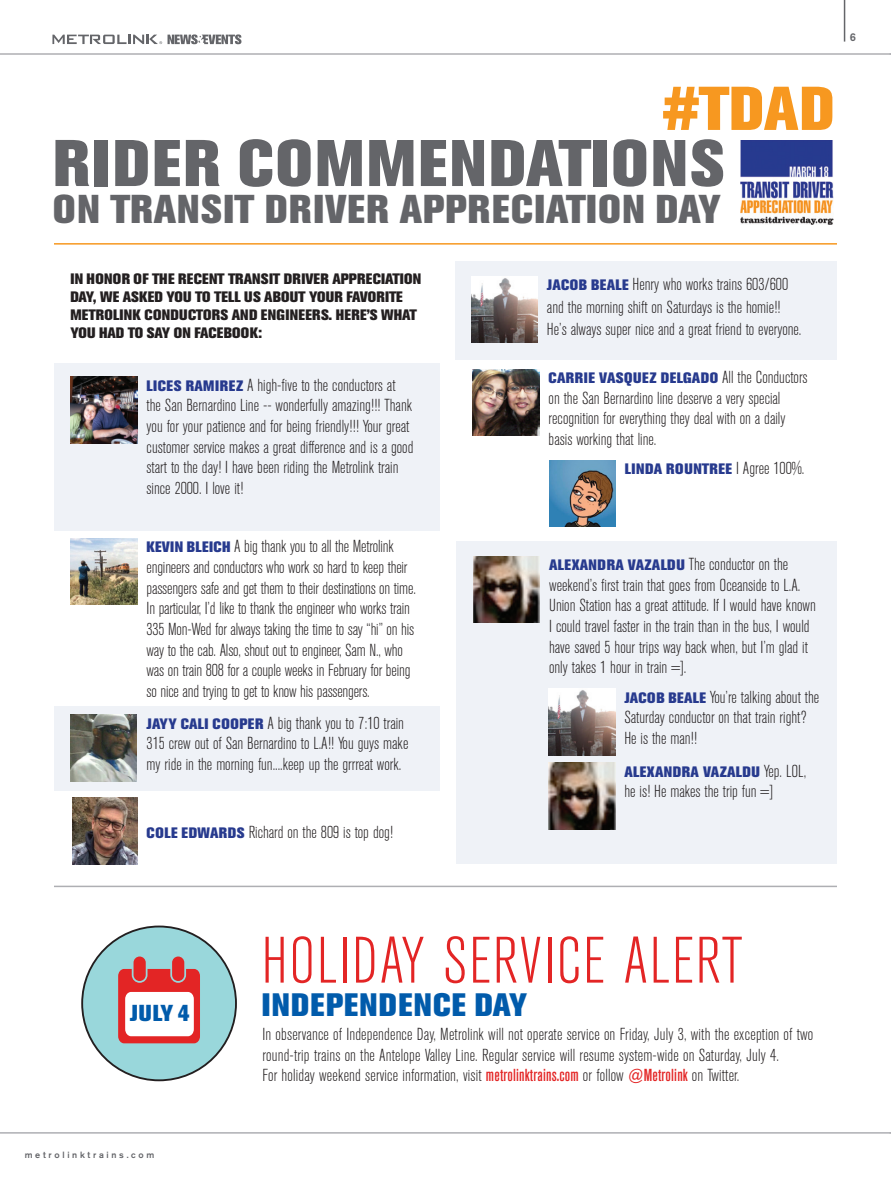
<style>
.page{position:relative;width:891px;height:1188px;background:#fff}
.page>*{position:absolute;margin:0;border:0;box-sizing:border-box;transform-origin:0 0}
.t1{font:800 65.25px "Akzidenz Grotesk BE";letter-spacing:.04em;color:#646569}
.t2{font:300 condensed 64.95px "Akzidenz Grotesk BE";letter-spacing:.03em;color:#e32525}
.t3{font:800 61.2px "Akzidenz Grotesk BE";color:#f79820}
.t4{font:800 39.9px "Akzidenz Grotesk BE";letter-spacing:.02em;color:#646569}
.t5{font:800 32.1px "Akzidenz Grotesk BE";letter-spacing:.04em;color:#015bab}
.t6{font:800 22.95px "Akzidenz Grotesk BE";color:#015bab}
.t7{font:300 condensed 17.25px/20.7px "Akzidenz Grotesk BE";color:#231f20}
.t8{font:800 15px/18px "Akzidenz Grotesk BE";letter-spacing:.02em;color:#231f20}
.t9{font:800 15px "Akzidenz Grotesk BE";letter-spacing:.03em;color:#273a8e}
.t10{font:500 11.25px "Akzidenz Grotesk BE";color:#646569}
.t11{font:500 9px "Akzidenz Grotesk BE";letter-spacing:.3em;color:#646569}
.s1{font-weight:800;font-stretch:normal;font-size:15px;color:#273a8e}
.s2{font-weight:300;font-stretch:condensed;font-size:17.25px;color:#231f20}
.s3{font-weight:500;color:#e32525}
</style>
<div class="page">
<div style="left:54px;top:363px;width:386px;height:167px;background:#eff2f7"></div>
<div style="left:54px;top:706px;width:386px;height:85px;background:#eff2f7"></div>
<div style="left:455px;top:261px;width:382px;height:99px;background:#eff2f7"></div>
<div style="left:456px;top:541px;width:381px;height:323px;background:#eff2f7"></div>
<hr style="left:0;top:53px;width:891px;height:2px;background:#aeafb3">
<hr style="left:0;top:1132px;width:891px;height:2px;background:#aeafb3">
<img style="left:740px;top:140px;width:94px;height:85px">
<img style="left:71px;top:377px;width:66px;height:66px">
<img style="left:471px;top:276px;width:67px;height:67px">
<img style="left:71px;top:538px;width:66px;height:67px">
<img style="left:473px;top:369px;width:66px;height:67px">
<img style="left:70px;top:715px;width:67px;height:66px">
<img style="left:473px;top:556px;width:67px;height:67px">
<img style="left:549px;top:763px;width:66px;height:66px">
<img style="left:72px;top:798px;width:65px;height:66px">
<img style="left:549px;top:460px;width:67px;height:66px">
<img style="left:549px;top:689px;width:66px;height:66px">
<hr style="left:54px;top:243px;width:783px;height:2px;background:#f79820">
<hr style="left:54px;top:886px;width:783px;height:1px;background:#aeafb3">
<div style="left:82px;top:927px;width:154px;height:153px;background:#99d7db;border-radius:50%"></div>
<svg style="left:118px;top:957px;width:82px;height:86px;background:#e59898"></svg>
<hr style="left:844px;top:0;width:1px;height:42px;background:#646569">
<svg style="left:52px;top:35px;width:110px;height:9px"></svg>
<svg style="left:168px;top:34px;width:73px;height:10px"></svg>
<p class="t10" style="left:850px;top:30px;width:8px">6</p>
<p class="t3" style="left:663px;top:73px;width:173px">#TDAD</p>
<p class="t1" style="left:53px;top:125px;width:673px">RIDER COMMENDATIONS</p>
<p class="t4" style="left:53px;top:186px;width:669px">ON TRANSIT DRIVER APPRECIATION DAY</p>
<p class="t8" style="left:70px;top:269px;width:352px">IN HONOR OF THE RECENT TRANSIT DRIVER APPRECIATION DAY, WE ASKED YOU TO TELL US ABOUT YOUR FAVORITE METROLINK CONDUCTORS AND ENGINEERS. HERE’S WHAT YOU HAD TO SAY ON FACEBOOK:</p>
<p class="t7" style="left:147px;top:375px;width:268px"><span class="s1">LICES RAMIREZ</span> A high-five to the conductors at the San Bernardino Line -- wonderfully amazing!!! Thank you for your patience and for being friendly!!! Your great customer service makes a great difference and is a good start to the day! I have been riding the Metrolink train since 2000. I love it!</p>
<p class="t7" style="left:147px;top:536px;width:271px"><span class="s1">KEVIN BLEICH</span> A big thank you to all the Metrolink engineers and conductors who work so hard to keep their passengers safe and get them to their destinations on time.<br>In particular, I’d like to thank the engineer who works train 335 Mon-Wed for always taking the time to say “hi” on his way to the cab. Also, shout out to engineer, Sam N., who was on train 808 for a couple weeks in February for being so nice and trying to get to know his passengers.</p>
<p class="t7" style="left:147px;top:713px;width:263px"><span class="s1">JAYY CALI COOPER</span> A big thank you to 7:10 train<br>315 crew out of San Bernardino to L.A!! You guys make my ride in the morning fun....keep up the grrreat work.</p>
<p class="t7" style="left:147px;top:822px;width:248px"><span class="s1">COLE EDWARDS</span> Richard on the 809 is top dog!</p>
<p class="t7" style="left:547px;top:273px;width:256px;line-height:22.5px"><span class="s1">JACOB BEALE</span> Henry who works trains 603/600 and the morning shift on Saturdays is the homie!!<br>He’s always super nice and a great friend to everyone.</p>
<p class="t9" style="left:549px;top:369px;width:261px">CARRIE VASQUEZ DELGADO <span class="s2">All the Conductors</span></p>
<p class="t7" style="left:549px;top:388px;width:238px">on the San Bernardino line deserve a very special recognition for everything they deal with on a daily basis working that line.</p>
<p class="t9" style="left:625px;top:460px;width:181px">LINDA ROUNTREE <span class="s2">I Agree 100%.</span></p>
<p class="t7" style="left:549px;top:554px;width:268px"><span class="s1">ALEXANDRA VAZALDU</span> The conductor on the weekend’s first train that goes from Oceanside to L.A.<br>Union Station has a great attitude. If I would have known I could travel faster in the train than in the bus, I would have saved 5 hour trips way back when, but I’m glad it only takes 1 hour in train =].</p>
<p class="t7" style="left:624px;top:687px;width:196px"><span class="s1">JACOB BEALE</span> You’re talking about the<br>Saturday conductor on that train right?<br>He is the man!!</p>
<p class="t9" style="left:624px;top:763px;width:183px">ALEXANDRA VAZALDU <span class="s2">Yep. LOL,</span></p>
<p class="t7" style="left:624px;top:782px;width:150px">he is! He makes the trip fun =]</p>
<p class="t6" style="left:130px;top:1000px;width:61px">JULY 4</p>
<p class="t11" style="left:25px;top:1150px;width:131px">metrolinktrains.com</p>
<p class="t2" style="left:262px;top:925px;width:482px">HOLIDAY SERVICE ALERT</p>
<p class="t5" style="left:262px;top:986px;width:267px">INDEPENDENCE DAY</p>
<p class="t7" style="left:263px;top:1024px;width:552px">In observance of Independence Day, Metrolink will not operate service on Friday, July 3, with the exception of two round-trip trains on the Antelope Valley Line. Regular service will resume system-wide on Saturday, July 4.<br>For holiday weekend service information, visit <span class="s3">metrolinktrains.com</span> or follow <span class="s3">@Metrolink</span> on Twitter.</p>
</div>
